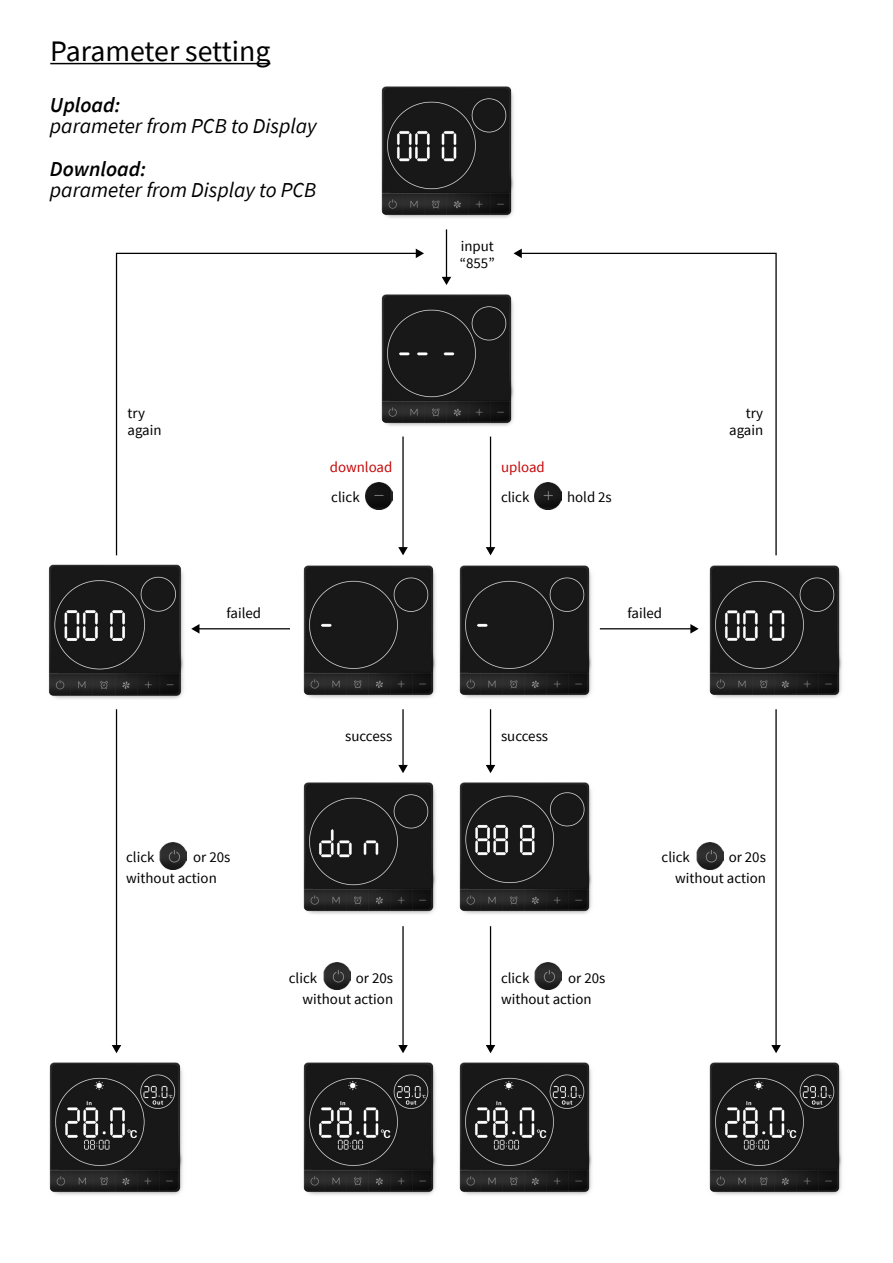
<style>
.page{position:relative;width:893px;height:1263px;background:#fff}
.page>*{position:absolute;margin:0;border:0;box-sizing:border-box;transform-origin:0 0}
.t1{font:29.7px "Source Sans Pro";color:#000}
.t2{font:italic 21.3px "Source Sans Pro";color:#000}
.t3{font:italic 600 21.3px "Source Sans Pro";color:#000}
.t4{font:14.85px/21.3px "Source Sans Pro";color:#000}
.t5{font:14.85px "Source Sans Pro";color:#c60909}
</style>
<div class="page">
<hr style="left:50px;top:63px;width:220px;height:1px;background:#000">
<hr style="left:446px;top:229px;width:1px;height:49px;background:#000">
<svg style="left:442px;top:277px;width:9px;height:8px"></svg>
<img style="left:381px;top:86px;width:133px;height:132px">
<img style="left:418px;top:294px;width:96px;height:132px">
<img style="left:709px;top:565px;width:133px;height:133px">
<img style="left:459px;top:565px;width:141px;height:133px">
<img style="left:303px;top:565px;width:133px;height:133px">
<img style="left:48px;top:564px;width:136px;height:135px">
<img style="left:459px;top:782px;width:133px;height:132px">
<img style="left:303px;top:782px;width:133px;height:132px">
<img style="left:709px;top:1062px;width:133px;height:133px">
<img style="left:459px;top:1062px;width:133px;height:133px">
<img style="left:303px;top:1062px;width:133px;height:133px">
<img style="left:49px;top:1062px;width:134px;height:133px">
<hr style="left:490px;top:437px;width:1px;height:111px;background:#000">
<svg style="left:486px;top:547px;width:9px;height:8px"></svg>
<hr style="left:402px;top:709px;width:2px;height:57px;background:#000">
<svg style="left:398px;top:765px;width:10px;height:8px"></svg>
<hr style="left:490px;top:709px;width:1px;height:57px;background:#000">
<svg style="left:486px;top:765px;width:9px;height:8px"></svg>
<hr style="left:402px;top:926px;width:2px;height:120px;background:#000">
<svg style="left:398px;top:1045px;width:10px;height:8px"></svg>
<hr style="left:490px;top:926px;width:1px;height:120px;background:#000">
<svg style="left:486px;top:1045px;width:9px;height:8px"></svg>
<hr style="left:116px;top:709px;width:1px;height:337px;background:#000">
<svg style="left:112px;top:1045px;width:9px;height:8px"></svg>
<hr style="left:775px;top:709px;width:2px;height:337px;background:#000">
<svg style="left:771px;top:1045px;width:10px;height:8px"></svg>
<hr style="left:198px;top:628px;width:92px;height:1px;background:#000">
<svg style="left:191px;top:624px;width:8px;height:10px"></svg>
<hr style="left:600px;top:628px;width:92px;height:1px;background:#000">
<svg style="left:690px;top:624px;width:9px;height:10px"></svg>
<svg style="left:115px;top:252px;width:303px;height:304px"></svg>
<svg style="left:416px;top:249px;width:8px;height:9px"></svg>
<svg style="left:522px;top:252px;width:255px;height:304px"></svg>
<svg style="left:513px;top:249px;width:9px;height:9px"></svg>
<img style="left:535px;top:482px;width:27px;height:28px">
<img style="left:365px;top:482px;width:27px;height:27px">
<img style="left:535px;top:963px;width:27px;height:27px">
<img style="left:323px;top:963px;width:27px;height:27px">
<img style="left:696px;top:842px;width:27px;height:27px">
<img style="left:160px;top:842px;width:27px;height:27px">
<h1 class="t1" style="left:50px;top:33px;width:222px">Parameter setting</h1>
<h2 class="t3" style="left:50px;top:91px;width:72px">Upload:</h2>
<h2 class="t2" style="left:50px;top:113px;width:268px">parameter from PCB to Display</h2>
<h2 class="t3" style="left:50px;top:155px;width:98px">Download:</h2>
<h2 class="t2" style="left:50px;top:177px;width:268px">parameter from Display to PCB</h2>
<p class="t4" style="left:460px;top:237px;width:36px;line-height:17px">input “855”</p>
<p class="t4" style="left:128px;top:404px;width:36px;line-height:17px">try again</p>
<p class="t4" style="left:729px;top:404px;width:36px;line-height:17px;text-align:right">try again</p>
<p class="t5" style="left:330px;top:458px;width:64px">download</p>
<p class="t5" style="left:501px;top:458px;width:45px">upload</p>
<p class="t4" style="left:331px;top:486px;width:30px">click</p>
<p class="t4" style="left:501px;top:486px;width:30px">click</p>
<p class="t4" style="left:567px;top:486px;width:46px">hold 2s</p>
<p class="t4" style="left:226px;top:602px;width:36px">failed</p>
<p class="t4" style="left:627px;top:602px;width:36px">failed</p>
<p class="t4" style="left:126px;top:846px;width:30px">click</p>
<p class="t4" style="left:126px;top:846px;width:106px;text-indent:67px">or 20s without action</p>
<p class="t4" style="left:345px;top:725px;width:49px">success</p>
<p class="t4" style="left:501px;top:725px;width:49px">success</p>
<p class="t4" style="left:289px;top:967px;width:30px">click</p>
<p class="t4" style="left:302px;top:967px;width:92px;text-align:right">or 20s<br>without action</p>
<p class="t4" style="left:501px;top:967px;width:30px">click</p>
<p class="t4" style="left:501px;top:967px;width:106px;text-indent:67px">or 20s without action</p>
<p class="t4" style="left:662px;top:846px;width:30px">click</p>
<p class="t4" style="left:675px;top:846px;width:92px;text-align:right">or 20s<br>without action</p>
</div>
